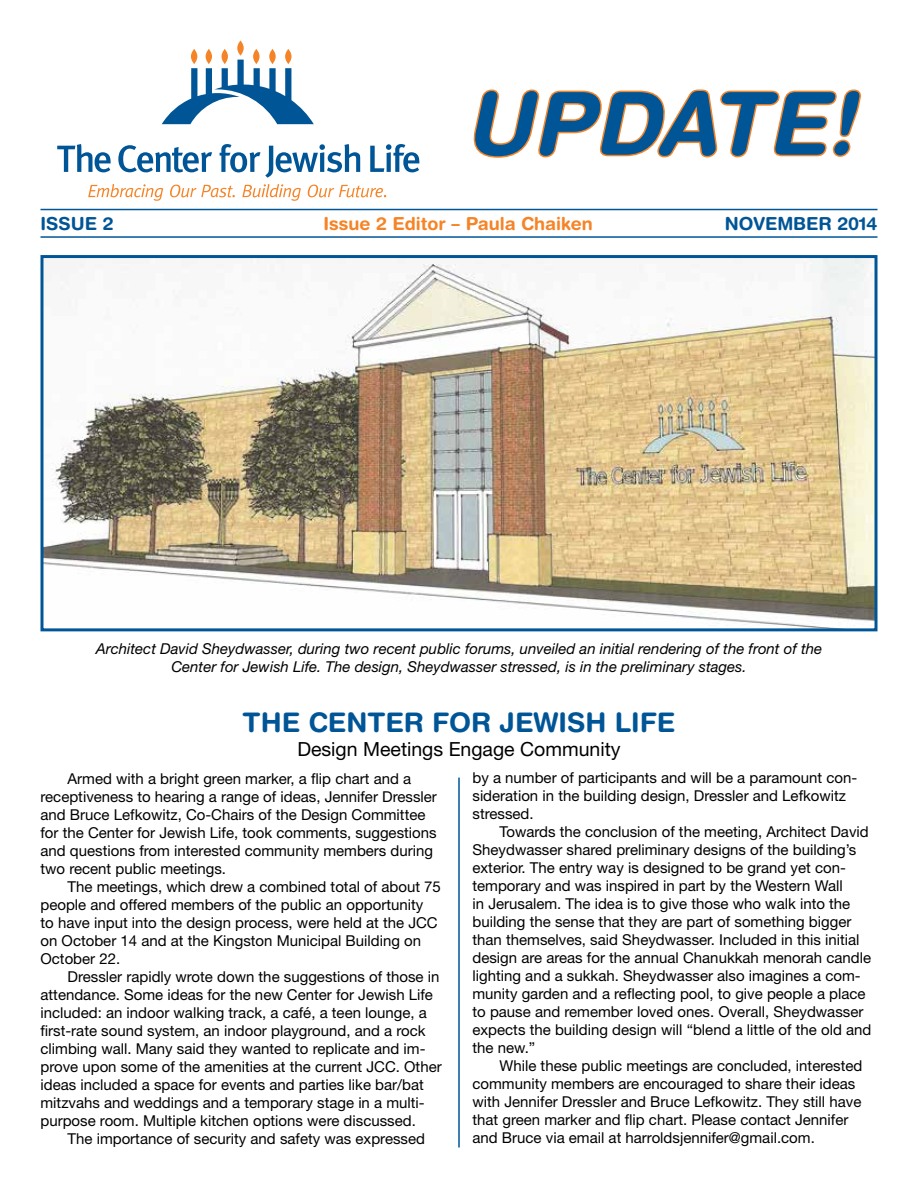
<style>
.page{position:relative;width:918px;height:1188px;background:#fff}
.page>*{position:absolute;margin:0;border:0;box-sizing:border-box;transform-origin:0 0}
.t1{font:italic 700 87px "Helvetica Rounded";color:#005596}
.t2{font:700 27px "Helvetica Rounded";color:#005596}
.t3{font:19.5px "Helvetica Neue";color:#000}
.t4{font:700 18px "Helvetica Rounded";color:#f58427}
.t5{font:700 18px "Helvetica Rounded";color:#005596}
.t6{font:15px/18px "Helvetica Neue";color:#000}
.t7{font:italic 15px/18px "Helvetica Neue";color:#000;text-align:center}
</style>
<div class="page">
<svg style="left:237px;top:40px;width:7px;height:16px"></svg>
<div style="left:191px;top:49px;width:6px;height:15px;background:#f58427;border-radius:50%"></div>
<div style="left:206px;top:49px;width:6px;height:15px;background:#f58427;border-radius:50%"></div>
<div style="left:222px;top:49px;width:6px;height:15px;background:#f58427;border-radius:50%"></div>
<svg style="left:253px;top:49px;width:7px;height:15px"></svg>
<svg style="left:269px;top:49px;width:7px;height:15px"></svg>
<svg style="left:285px;top:49px;width:7px;height:15px"></svg>
<svg style="left:162px;top:60px;width:152px;height:64px"></svg>
<svg style="left:57px;top:144px;width:54px;height:28px"></svg>
<svg style="left:118px;top:145px;width:94px;height:27px"></svg>
<svg style="left:220px;top:144px;width:140px;height:34px"></svg>
<svg style="left:370px;top:144px;width:49px;height:28px"></svg>
<svg style="left:88px;top:184px;width:75px;height:17px"></svg>
<svg style="left:170px;top:185px;width:65px;height:12px"></svg>
<svg style="left:242px;top:184px;width:59px;height:17px"></svg>
<svg style="left:308px;top:185px;width:78px;height:12px"></svg>
<hr style="left:40px;top:209px;width:838px;height:1px;background:#005596">
<hr style="left:40px;top:236px;width:838px;height:2px;background:#005596">
<svg style="left:473px;top:89px;width:388px;height:69px"></svg>
<hr style="left:458px;top:778px;width:2px;height:370px;background:#005596">
<img style="left:45px;top:259px;width:829px;height:368px">
<div style="left:41px;top:255px;width:837px;height:376px;border:3px solid #005596"></div>
<h1 class="t1" style="left:464px;top:71px;width:391px">UPDATE!</h1>
<p class="t5" style="left:40px;top:213px;width:74px">ISSUE 2</p>
<p class="t5" style="left:725px;top:213px;width:154px">NOVEMBER 2014</p>
<p class="t4" style="left:324px;top:213px;width:271px">Issue 2 Editor – Paula Chaiken</p>
<p class="t7" style="left:96px;top:640px;width:728px">Architect David Sheydwasser, during two recent public forums, unveiled an initial rendering of the front of the<br>Center for Jewish Life. The design, Sheydwasser stressed, is in the preliminary stages.</p>
<h2 class="t2" style="left:243px;top:706px;width:434px">THE CENTER FOR JEWISH LIFE</h2>
<h3 class="t3" style="left:297px;top:737px;width:325px">Design Meetings Engage Community</h3>
<p class="t6" style="left:472px;top:768px;width:386px">by a number of participants and will be a paramount con&shy;sideration in the building design, Dressler and Lefkowitz stressed.</p>
<p class="t6" style="left:472px;top:822px;width:400px;text-indent:27px">Towards the conclusion of the meeting, Architect David Sheydwasser shared preliminary designs of the building’s exterior. The entry way is designed to be grand yet con&shy;temporary and was inspired in part by the Western Wall<br>in Jerusalem. The idea is to give those who walk into the building the sense that they are part of something bigger than themselves, said Sheydwasser. Included in this initial design are areas for the annual Chanukkah menorah candle lighting and a sukkah. Sheydwasser also imagines a com&shy;munity garden and a reflecting pool, to give people a place to pause and remember loved ones. Overall, Sheydwasser expects the building design will “blend a little of the old and the new.”</p>
<p class="t6" style="left:472px;top:1056px;width:391px;text-indent:27px">While these public meetings are concluded, interested community members are encouraged to share their ideas with Jennifer Dressler and Bruce Lefkowitz. They still have that green marker and flip chart. Please contact Jennifer and Bruce via email at harroldsjennifer@gmail.com.</p>
<p class="t6" style="left:40px;top:770px;width:398px;text-indent:27px">Armed with a bright green marker, a flip chart and a receptiveness to hearing a range of ideas, Jennifer Dressler and Bruce Lefkowitz, Co-Chairs of the Design Committee for the Center for Jewish Life, took comments, suggestions and questions from interested community members during two recent public meetings.</p>
<p class="t6" style="left:40px;top:878px;width:402px;text-indent:27px">The meetings, which drew a combined total of about 75 people and offered members of the public an opportunity<br>to have input into the design process, were held at the JCC on October 14 and at the Kingston Municipal Building on October 22.</p>
<p class="t6" style="left:40px;top:968px;width:403px;text-indent:27px">Dressler rapidly wrote down the suggestions of those in attendance. Some ideas for the new Center for Jewish Life included: an indoor walking track, a café, a teen lounge, a first-rate sound system, an indoor playground, and a rock climbing wall. Many said they wanted to replicate and im&shy;prove upon some of the amenities at the current JCC. Other ideas included a space for events and parties like bar/bat mitzvahs and weddings and a temporary stage in a multi&shy;purpose room. Multiple kitchen options were discussed.</p>
<p class="t6" style="left:68px;top:1130px;width:359px">The importance of security and safety was expressed</p>
</div>
